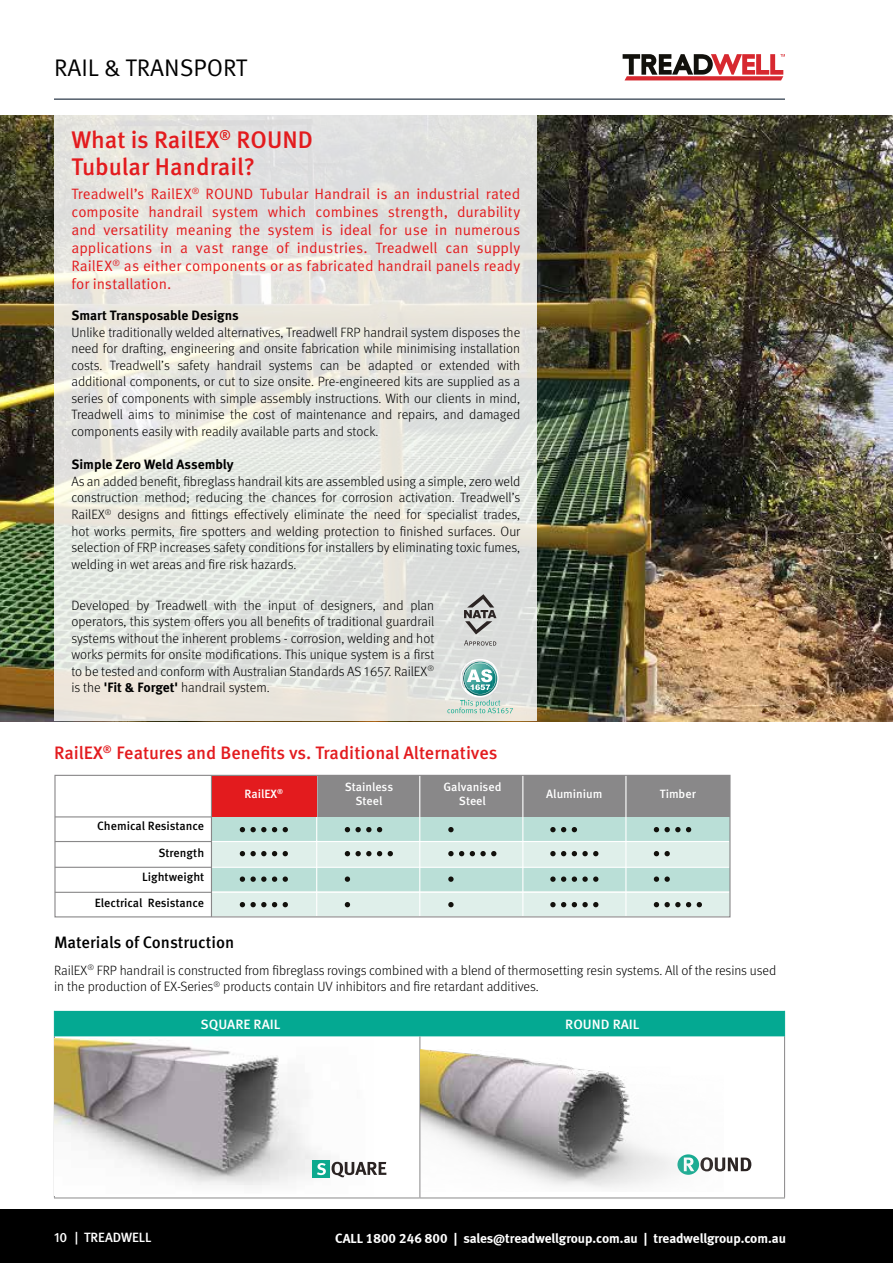
<style>
.page{position:relative;width:893px;height:1263px;background:#fff}
.page>*{position:absolute;margin:0;border:0;box-sizing:border-box;transform-origin:0 0}
.t1{font:500 24px/27px "Meta Pro";color:#e31b1e}
.t2{font:24px "Meta Pro Norm";color:#000}
.t3{font:500 18px "Meta Pro";color:#e31b1e}
.t4{font:500 16.5px "Meta Pro";letter-spacing:-.005em;color:#000}
.t5{font:15px/18px "Meta Pro Norm";color:#e31b1e;text-align:justify}
.t6{font:300 13.5px/16.5px "Meta Pro";color:#000;text-align:justify}
.t7{font:13.5px "Meta Bold LF";color:#fff}
.t8{font:700 13.5px "Meta Pro";color:#000}
.t9{font:500 13.5px "Meta Pro";color:#fff}
.t10{font:500 13.5px "Meta";color:#fff}
.t11{font:500 12px/24px "Meta Pro";color:#000;text-align:right}
.t12{font:500 12px/14.4px "Meta Pro";color:#fff;text-align:center}
.s1{font-weight:700}
.s2{font-family:"Meta Pro"}
</style>
<div class="page">
<svg style="left:623px;top:54px;width:162px;height:26px"></svg>
<hr style="left:54px;top:98px;width:731px;height:2px;background:#525d6a">
<div style="left:0;top:1209px;width:893px;height:54px;background:#000"></div>
<img style="left:0;top:116px;width:893px;height:605px">
<svg style="left:54px;top:116px;width:482px;height:605px;background:#e4e4df"></svg>
<svg style="left:464px;top:640px;width:32px;height:6px"></svg>
<svg style="left:464px;top:594px;width:32px;height:40px"></svg>
<div style="left:460px;top:659px;width:40px;height:39px;background:#fff;border-radius:50%"></div>
<img style="left:462px;top:660px;width:31px;height:1px">
<svg style="left:447px;top:661px;width:66px;height:52px;background:#bcd4cf"></svg>
<hr style="left:419px;top:1036px;width:1px;height:161px;background:#898889">
<hr style="left:784px;top:1036px;width:1px;height:161px;background:#898889">
<hr style="left:419px;top:1197px;width:366px;height:1px;background:#898889">
<hr style="left:54px;top:1036px;width:1px;height:161px;background:#898889">
<hr style="left:54px;top:1197px;width:365px;height:1px;background:#898889">
<div style="left:54px;top:1011px;width:731px;height:25px;background:#04a992"></div>
<img style="left:55px;top:1039px;width:317px;height:147px">
<svg style="left:332px;top:1162px;width:54px;height:15px"></svg>
<div style="left:312px;top:1160px;width:18px;height:18px;background:#0ca98e"></div>
<svg style="left:317px;top:1163px;width:9px;height:12px"></svg>
<svg style="left:723px;top:1157px;width:28px;height:14px"></svg>
<img style="left:420px;top:1049px;width:303px;height:142px">
<div style="left:211px;top:775px;width:519px;height:41px;background:#898889"></div>
<div style="left:211px;top:817px;width:519px;height:25px;background:#badfd7"></div>
<div style="left:211px;top:842px;width:519px;height:24px;background:#dfefea"></div>
<div style="left:211px;top:866px;width:519px;height:25px;background:#badfd7"></div>
<div style="left:211px;top:891px;width:519px;height:25px;background:#dfefea"></div>
<hr style="left:211px;top:841px;width:519px;height:1px;background:#fff">
<hr style="left:211px;top:867px;width:519px;height:1px;background:#fff">
<hr style="left:211px;top:892px;width:519px;height:1px;background:#fff">
<hr style="left:419px;top:774px;width:1px;height:142px;background:#fff">
<hr style="left:522px;top:774px;width:1px;height:142px;background:#fff">
<hr style="left:625px;top:774px;width:1px;height:142px;background:#fff">
<hr style="left:316px;top:774px;width:1px;height:142px;background:#fff">
<hr style="left:211px;top:775px;width:1px;height:142px;background:#898889">
<div style="left:54px;top:775px;width:676px;height:142px;border:1px solid #898889"></div>
<hr style="left:55px;top:841px;width:156px;height:1px;background:#898889">
<hr style="left:55px;top:867px;width:156px;height:1px;background:#898889">
<hr style="left:55px;top:892px;width:156px;height:1px;background:#898889">
<hr style="left:55px;top:816px;width:156px;height:1px;background:#898889">
<div style="left:212px;top:776px;width:104px;height:40px;background:#e31b1e"></div>
<svg style="left:240px;top:827px;width:26px;height:5px"></svg>
<svg style="left:272px;top:827px;width:5px;height:5px"></svg>
<svg style="left:283px;top:827px;width:5px;height:5px"></svg>
<svg style="left:240px;top:851px;width:26px;height:5px"></svg>
<svg style="left:272px;top:851px;width:5px;height:5px"></svg>
<svg style="left:283px;top:851px;width:5px;height:5px"></svg>
<svg style="left:240px;top:876px;width:26px;height:6px"></svg>
<svg style="left:272px;top:876px;width:5px;height:6px"></svg>
<svg style="left:283px;top:876px;width:5px;height:6px"></svg>
<svg style="left:240px;top:902px;width:26px;height:5px"></svg>
<svg style="left:272px;top:902px;width:5px;height:5px"></svg>
<svg style="left:283px;top:902px;width:5px;height:5px"></svg>
<svg style="left:345px;top:827px;width:26px;height:5px"></svg>
<svg style="left:377px;top:827px;width:5px;height:5px"></svg>
<svg style="left:345px;top:851px;width:26px;height:5px"></svg>
<svg style="left:377px;top:851px;width:5px;height:5px"></svg>
<svg style="left:388px;top:851px;width:5px;height:5px"></svg>
<svg style="left:345px;top:876px;width:5px;height:6px"></svg>
<svg style="left:345px;top:902px;width:5px;height:5px"></svg>
<svg style="left:448px;top:827px;width:6px;height:5px"></svg>
<svg style="left:448px;top:851px;width:16px;height:5px"></svg>
<svg style="left:470px;top:851px;width:26px;height:5px"></svg>
<svg style="left:448px;top:876px;width:6px;height:6px"></svg>
<svg style="left:448px;top:902px;width:6px;height:5px"></svg>
<svg style="left:550px;top:827px;width:16px;height:5px"></svg>
<svg style="left:572px;top:827px;width:5px;height:5px"></svg>
<svg style="left:550px;top:851px;width:16px;height:5px"></svg>
<svg style="left:572px;top:851px;width:26px;height:5px"></svg>
<svg style="left:550px;top:876px;width:16px;height:6px"></svg>
<svg style="left:572px;top:876px;width:26px;height:6px"></svg>
<svg style="left:550px;top:902px;width:16px;height:5px"></svg>
<svg style="left:572px;top:902px;width:26px;height:5px"></svg>
<svg style="left:654px;top:827px;width:26px;height:5px"></svg>
<svg style="left:686px;top:827px;width:5px;height:5px"></svg>
<svg style="left:654px;top:851px;width:16px;height:5px"></svg>
<svg style="left:654px;top:876px;width:16px;height:6px"></svg>
<svg style="left:654px;top:902px;width:26px;height:5px"></svg>
<svg style="left:686px;top:902px;width:5px;height:5px"></svg>
<svg style="left:697px;top:902px;width:5px;height:5px"></svg>
<h1 class="t2" style="left:54px;top:50px;width:195px">RAIL &amp; TRANSPORT</h1>
<h1 class="t1" style="left:71px;top:125px;width:243px">What is RailEX<sup>®</sup> ROUND<br>Tubular Handrail?</h1>
<p class="t5" style="left:71px;top:184px;width:450px">Treadwell’s RailEX<sup>®</sup> ROUND Tubular Handrail is an industrial rated composite handrail system which combines strength, durability and versatility meaning the system is ideal for use in numerous applications in a vast range of industries. Treadwell can supply RailEX<sup>®</sup> as either components or as fabricated handrail panels ready for installation.</p>
<p class="t8" style="left:71px;top:305px;width:169px">Smart Transposable Designs</p>
<p class="t6" style="left:71px;top:323px;width:450px">Unlike traditionally welded alternatives, Treadwell FRP handrail system disposes the need for drafting, engineering and onsite fabrication while minimising installation costs. Treadwell’s safety handrail systems can be adapted or extended with additional components, or cut to size onsite. Pre-engineered kits are supplied as a series of components with simple assembly instructions. With our clients in mind, Treadwell aims to minimise the cost of maintenance and repairs, and damaged components easily with readily available parts and stock.</p>
<p class="t8" style="left:71px;top:454px;width:164px">Simple Zero Weld Assembly</p>
<p class="t6" style="left:71px;top:472px;width:450px">As an added benefit, fibreglass handrail kits are assembled using a simple, zero weld construction method; reducing the chances for corrosion activation. Treadwell’s RailEX<sup>®</sup> designs and fittings effectively eliminate the need for specialist trades, hot works permits, fire spotters and welding protection to finished surfaces. Our selection of FRP increases safety conditions for installers by eliminating toxic fumes, welding in wet areas and fire risk hazards.</p>
<p class="t6" style="left:71px;top:596px;width:364px">Developed by Treadwell with the input of designers, and plan operators, this system offers you all benefits of traditional guardrail systems without the inherent problems - corrosion, welding and hot works permits for onsite modifications. This unique system is a first to be tested and conform with Australian Standards AS 1657. RailEX<sup>® </sup>is the <span class="s1">'Fit &amp; Forget'</span> handrail system.</p>
<h2 class="t3" style="left:54px;top:739px;width:445px">RailEX<sup>®</sup> Features and Benefits vs. Traditional Alternatives</h2>
<p class="t11" style="left:97px;top:813px;width:108px">Chemical Resistance</p>
<p class="t11" style="left:142px;top:840px;width:64px">Strength<br>Lightweight</p>
<p class="t11" style="left:95px;top:890px;width:111px">Electrical Resistance</p>
<p class="t12" style="left:245px;top:786px;width:40px">RailEX<sup>®</sup></p>
<p class="t12" style="left:345px;top:779px;width:50px">Stainless<br>Steel</p>
<p class="t12" style="left:443px;top:779px;width:60px">Galvanised<br>Steel</p>
<p class="t12" style="left:546px;top:786px;width:58px">Aluminium</p>
<p class="t12" style="left:660px;top:786px;width:38px">Timber</p>
<p class="t4" style="left:54px;top:929px;width:182px">Materials of Construction</p>
<p class="t6" style="left:54px;top:961px;width:724px">RailEX<sup>®</sup> FRP handrail is constructed from fibreglass rovings combined with a blend of thermosetting resin systems. All of the resins used in the production of EX-Series<sup>®</sup> products contain UV inhibitors and fire retardant additives.</p>
<p class="t9" style="left:201px;top:1013px;width:81px">SQUARE RAIL</p>
<p class="t9" style="left:565px;top:1013px;width:76px">ROUND RAIL</p>
<p class="t10" style="left:54px;top:1229px;width:99px"><span class="s2">10</span> | TREADWELL</p>
<p class="t7" style="left:335px;top:1230px;width:452px">CALL 1800 246 800 | sales@treadwellgroup.com.au | treadwellgroup.com.au</p>
</div>
